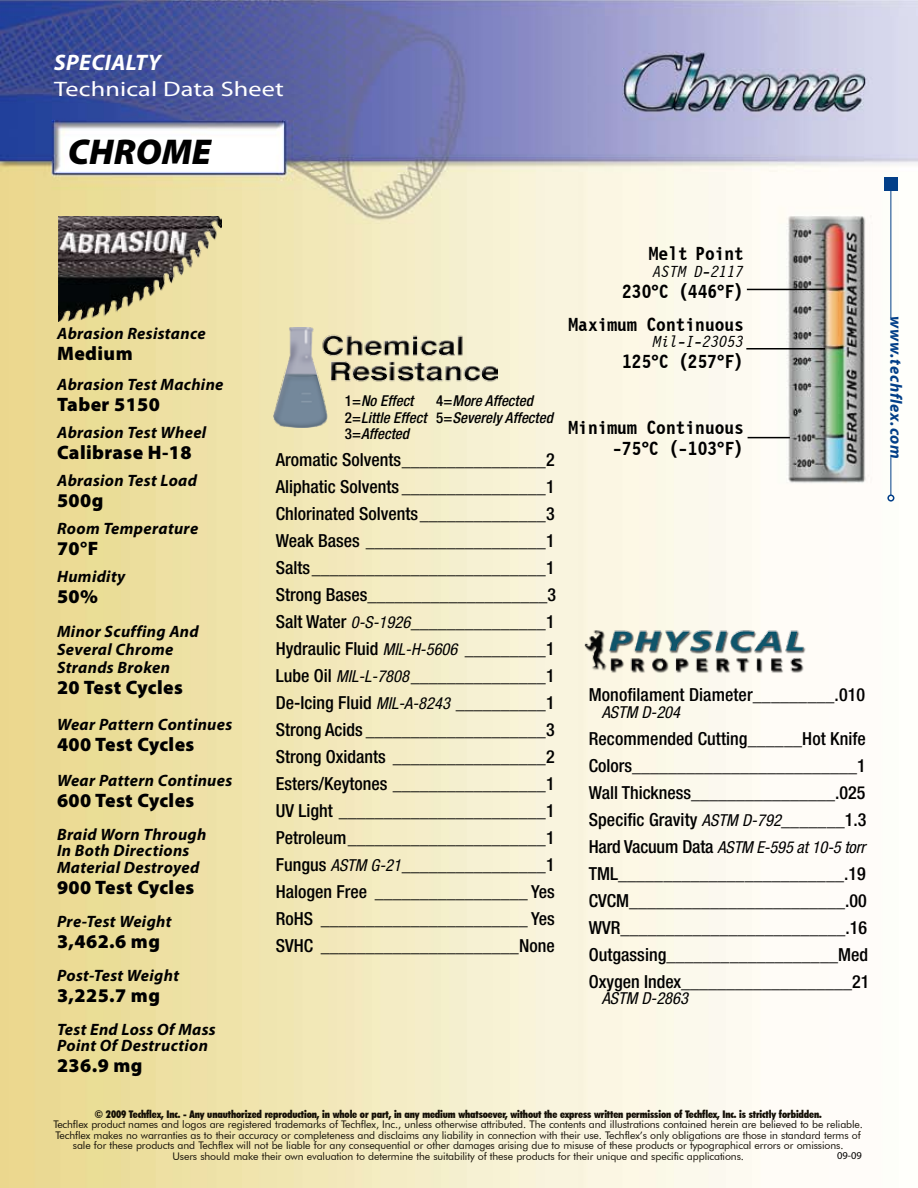
<style>
.page{position:relative;width:918px;height:1188px;background:#fff}
.page>*{position:absolute;margin:0;border:0;box-sizing:border-box;transform-origin:0 0}
.t1{font:italic 900 36px "Myriad Pro";color:#000}
.t2{font:italic 700 22.5px "Myriad Pro";letter-spacing:.02em;color:#fff}
.t3{font:21px "Myriad Pro";letter-spacing:.005em;color:#fff;scale:1.25 1}
.t4{font:900 19.5px "Myriad Pro";letter-spacing:.02em;color:#000}
.t5{font:700 19.5px/33px "Letter Gothic 12 Pitch BT";color:#000;text-align:right}
.t6{font:500 condensed 18px/27px "Helvetica Neue";color:#000;text-align:justify}
.t7{font:italic 700 16.5px/16.5px "Myriad Pro";letter-spacing:.02em;color:#000}
.t8{font:italic condensed 16.5px "Helvetica Neue";color:#000}
.t9{font:italic 16.5px "Letter Gothic 12 Pitch BT";color:#000}
.t10{font:italic 700 16.5px "Myriad";letter-spacing:.05em;color:#023f88}
.t11{font:italic 500 condensed 15px/16.5px "Helvetica Neue";color:#000}
.t12{font:10.5px/10.5px "Futura BT";letter-spacing:-.01em;color:#140f06;text-align:center}
.t13{font:900 condensed 10.5px "Futura BT";letter-spacing:-.01em;color:#140f06}
.t14{font:10.5px "Myriad";color:#000}
.s1{font-style:normal}
.s2{font-weight:400;font-style:italic;font-size:16.5px}
.s3{font-family:"Myriad Pro";font-weight:900}
.s4{font-weight:500;font-style:normal;font-size:18px}
</style>
<div class="page">
<img style="left:0;top:0;width:918px;height:1188px">
<hr style="left:891px;top:457px;width:1px;height:38px;background:#023f88">
<hr style="left:891px;top:186px;width:1px;height:132px;background:#023f88">
<div style="left:884px;top:177px;width:14px;height:13px;background:#023f88"></div>
<div style="left:887px;top:495px;width:7px;height:7px;border:2px solid #023f88;border-radius:50%"></div>
<img style="left:58px;top:216px;width:164px;height:105px">
<img style="left:273px;top:327px;width:225px;height:101px">
<img style="left:584px;top:627px;width:224px;height:46px">
<hr style="left:748px;top:437px;width:42px;height:1px;background:#000">
<hr style="left:747px;top:289px;width:79px;height:1px;background:#000">
<hr style="left:746px;top:348px;width:79px;height:2px;background:#000">
<p class="t2" style="left:54px;top:48px;width:108px">SPECIALTY</p>
<p class="t3" style="left:54px;top:76px;width:185px">Technical Data Sheet</p>
<h1 class="t1" style="left:68px;top:132px;width:145px">CHROME</h1>
<p class="t7" style="left:57px;top:324px;width:150px">Abrasion Resistance</p>
<p class="t4" style="left:57px;top:342px;width:77px">Medium</p>
<p class="t7" style="left:57px;top:375px;width:168px">Abrasion Test Machine</p>
<p class="t4" style="left:57px;top:393px;width:104px">Taber 5150</p>
<p class="t7" style="left:57px;top:423px;width:151px">Abrasion Test Wheel</p>
<p class="t4" style="left:57px;top:441px;width:136px">Calibrase H-18</p>
<p class="t7" style="left:57px;top:471px;width:141px">Abrasion Test Load</p>
<p class="t4" style="left:57px;top:489px;width:48px">500g</p>
<p class="t7" style="left:57px;top:519px;width:143px">Room Temperature</p>
<p class="t4" style="left:57px;top:537px;width:43px">70°F</p>
<p class="t7" style="left:57px;top:567px;width:70px">Humidity</p>
<p class="t4" style="left:57px;top:585px;width:43px">50%</p>
<p class="t7" style="left:57px;top:622px;width:143px;line-height:18px">Minor Scuffing And<br>Several Chrome<br>Strands Broken</p>
<p class="t4" style="left:57px;top:676px;width:127px">20 Test Cycles</p>
<p class="t7" style="left:57px;top:716px;width:177px">Wear Pattern Continues</p>
<p class="t4" style="left:57px;top:733px;width:139px">400 Test Cycles</p>
<p class="t7" style="left:57px;top:771px;width:177px">Wear Pattern Continues</p>
<p class="t4" style="left:57px;top:789px;width:139px">600 Test Cycles</p>
<p class="t7" style="left:57px;top:825px;width:151px">Braid Worn Through<br>In Both Directions<br>Material Destroyed</p>
<p class="t4" style="left:57px;top:876px;width:139px">900 Test Cycles</p>
<p class="t7" style="left:57px;top:912px;width:116px">Pre-Test Weight</p>
<p class="t4" style="left:57px;top:930px;width:104px">3,462.6 mg</p>
<p class="t7" style="left:57px;top:966px;width:124px">Post-Test Weight</p>
<p class="t4" style="left:57px;top:984px;width:104px">3,225.7 mg</p>
<p class="t7" style="left:57px;top:1020px;width:160px">Test End Loss Of Mass<br>Point Of Destruction</p>
<p class="t4" style="left:57px;top:1054px;width:87px">236.9 mg</p>
<p class="t11" style="left:345px;top:392px;width:210px;text-indent:92px"><span class="s1">4=</span>More Affected<br><span class="s1">2=</span>Little Effect <span class="s1">5=</span>Severely Affected<br><span class="s1">3=</span>Affected</p>
<p class="t6" style="left:276px;top:446px;width:282px">Aromatic Solvents________________2<br>Aliphatic Solvents ________________1<br>Chlorinated Solvents______________3<br>Weak Bases ____________________1<br>Salts__________________________1<br>Strong Bases____________________3<br>Salt Water <span class="s2">0-S-1926</span>_______________1<br>Hydraulic Fluid <span class="s2">MIL-H-5606</span> _________1<br>Lube Oil <span class="s2">MIL-L-7808</span>_______________1<br>De-Icing Fluid <span class="s2">MIL-A-8243</span> __________1<br>Strong Acids ____________________3<br>Strong Oxidants _________________2<br>Esters/Keytones _________________1<br>UV Light _______________________1<br>Petroleum______________________1<br>Fungus <span class="s2">ASTM G-21</span>________________1<br>Halogen Free _________________ Yes RoHS _______________________ Yes SVHC ______________________None</p>
<p class="t11" style="left:345px;top:392px;width:70px"><span class="s1">1=</span>No Effect</p>
<p class="t5" style="left:649px;top:238px;width:97px">Melt Point</p>
<p class="t9" style="left:653px;top:262px;width:92px">ASTM D-2117</p>
<p class="t5" style="left:569px;top:275px;width:177px">230<span class="s3">°</span>C (446<span class="s3">°</span>F)<br>Maximum Continuous</p>
<p class="t9" style="left:653px;top:332px;width:92px">Mil-I-23053</p>
<p class="t5" style="left:622px;top:346px;width:123px">125<span class="s3">°</span>C (257<span class="s3">°</span>F)</p>
<p class="t5" style="left:569px;top:418px;width:177px;line-height:21px">Minimum Continuous -75<span class="s3">°</span>C (-103<span class="s3">°</span>F)</p>
<p class="t6" style="left:589px;top:681px;width:278px">Monofilament Diameter_________.010</p>
<p class="t8" style="left:602px;top:702px;width:80px">ASTM D-204</p>
<p class="t6" style="left:589px;top:724px;width:279px">Recommended Cutting______Hot Knife Colors_________________________1<br>Wall Thickness________________.025<br>Specific Gravity <span class="s2">ASTM D-792</span>_______1.3</p>
<p class="t8" style="left:589px;top:837px;width:278px"><span class="s4">Hard Vacuum Data</span> ASTM E-595 at 10-5 torr</p>
<p class="t6" style="left:589px;top:859px;width:282px;text-align:left">TML_________________________.19<br>CVCM________________________.00<br>WVR_________________________.16<br>Outgassing___________________Med Oxygen Index___________________21</p>
<p class="t8" style="left:602px;top:989px;width:88px">ASTM D-2863</p>
<p class="t13" style="left:95px;top:1108px;width:729px">© 2009 Techflex, Inc. - Any unauthorized reproduction, in whole or part, in any medium whatsoever, without the express written permission of Techflex, Inc. is strictly forbidden.</p>
<p class="t12" style="left:53px;top:1119px;width:811px">Techflex product names and logos are registered trademarks of Techflex, Inc., unless otherwise attributed. The contents and illustrations contained herein are believed to be reliable.<br>Techflex makes no warranties as to their accuracy or completeness and disclaims any liability in connection with their use. Techflex’s only obligations are those in standard terms of sale for these products and Techflex will not be liable for any consequential or other damages arising due to misuse of these products or typographical errors or omissions.<br>Users should make their own evaluation to determine the suitability of these products for their unique and specific applications.</p>
<p class="t14" style="left:837px;top:1150px;width:26px">09-09</p>
<p class="t10" style="left:905px;top:316px;width:145px;rotate:90deg">www.techflex.com</p>
</div>
